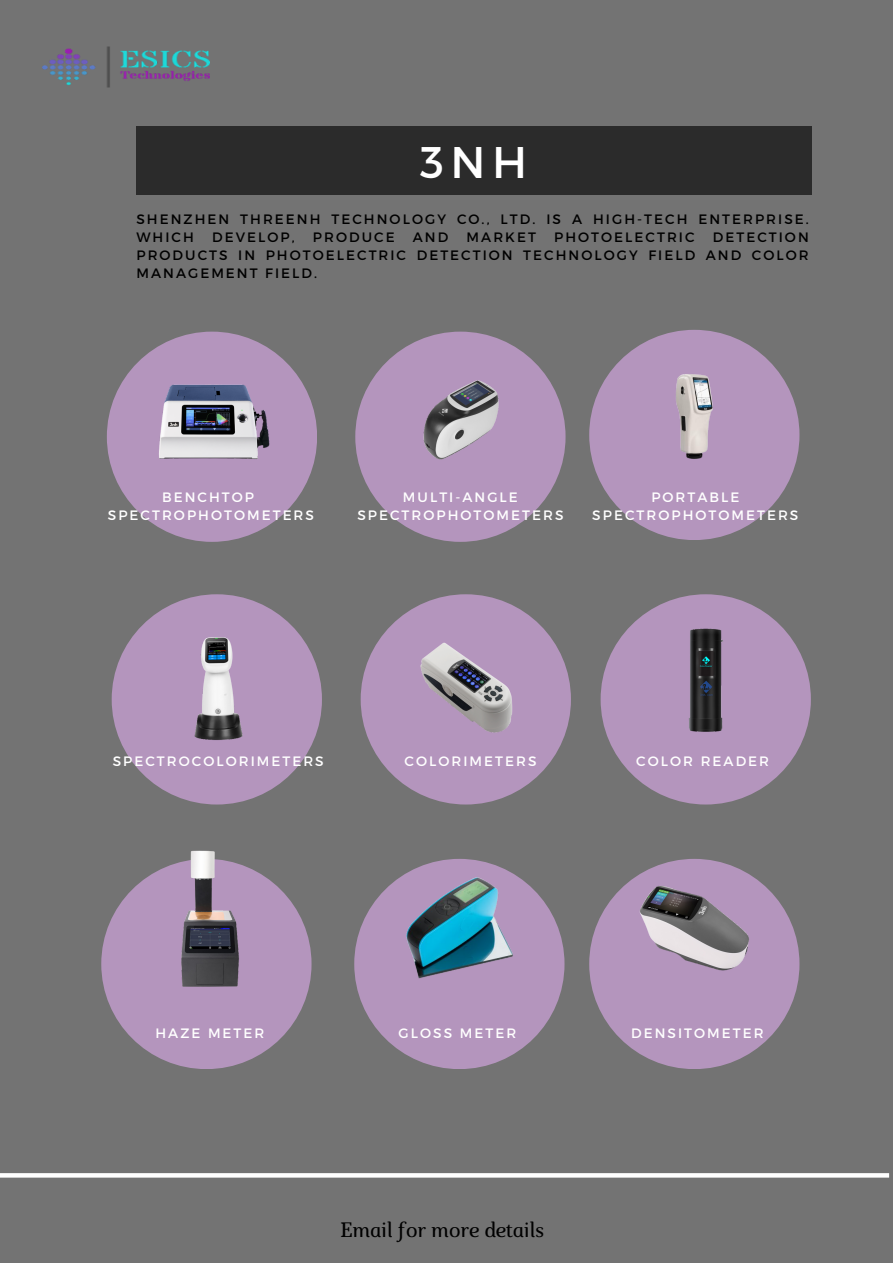
<style>
.page{position:relative;width:893px;height:1264px;background:#fff}
.page>*{position:absolute;margin:0;border:0;box-sizing:border-box;transform-origin:0 0}
.t1{font:44.25px "Montserrat";color:#fff}
.t2{font:italic 20.85px "Marta";color:#000}
.t3{font:13.65px/18px "Montserrat";letter-spacing:.15em;color:#000}
.t4{font:13.65px "Montserrat";letter-spacing:.15em;color:#fff}
</style>
<div class="page">
<div style="left:0;top:0;width:892px;height:1262px;background:#737373"></div>
<div style="left:107px;top:331px;width:210px;height:211px;background:#b495bd;border-radius:50%"></div>
<img style="left:141px;top:350px;width:140px;height:109px">
<div style="left:355px;top:331px;width:210px;height:211px;background:#b495bd;border-radius:50%"></div>
<img style="left:423px;top:380px;width:76px;height:80px">
<div style="left:589px;top:330px;width:210px;height:210px;background:#b495bd;border-radius:50%"></div>
<img style="left:676px;top:374px;width:37px;height:85px">
<div style="left:112px;top:594px;width:210px;height:210px;background:#b495bd;border-radius:50%"></div>
<img style="left:194px;top:637px;width:49px;height:103px">
<div style="left:360px;top:594px;width:211px;height:210px;background:#b495bd;border-radius:50%"></div>
<img style="left:420px;top:642px;width:93px;height:91px">
<div style="left:600px;top:594px;width:210px;height:210px;background:#b495bd;border-radius:50%"></div>
<img style="left:689px;top:628px;width:34px;height:104px">
<div style="left:101px;top:858px;width:210px;height:211px;background:#b495bd;border-radius:50%"></div>
<img style="left:131px;top:850px;width:158px;height:137px">
<div style="left:354px;top:858px;width:210px;height:211px;background:#b495bd;border-radius:50%"></div>
<img style="left:389px;top:861px;width:137px;height:118px">
<div style="left:589px;top:858px;width:210px;height:211px;background:#b495bd;border-radius:50%"></div>
<img style="left:626px;top:861px;width:136px;height:110px">
<svg style="left:0;top:1173px;width:889px;height:4px;background:#fafafa"></svg>
<img style="left:43px;top:46px;width:166px;height:42px">
<p class="t1" style="left:420px;top:133px;width:109px">3NH</p>
<p class="t3" style="left:136px;top:210px;width:673px">SHENZHEN THREENH TECHNOLOGY CO., LTD. IS A HIGH-TECH ENTERPRISE.<br>WHICH</p>
<p class="t3" style="left:136px;top:228px;width:673px;text-align:justify;text-indent:576px">DETECTION PRODUCTS IN PHOTOELECTRIC DETECTION TECHNOLOGY FIELD AND COLOR MANAGEMENT FIELD.</p>
<p class="t3" style="left:212px;top:228px;width:84px">DEVELOP,</p>
<p class="t3" style="left:313px;top:228px;width:83px">PRODUCE</p>
<p class="t3" style="left:413px;top:228px;width:37px">AND</p>
<p class="t3" style="left:466px;top:228px;width:71px">MARKET</p>
<p class="t3" style="left:554px;top:228px;width:142px">PHOTOELECTRIC</p>
<p class="t4" style="left:162px;top:488px;width:93px">BENCHTOP</p>
<p class="t4" style="left:108px;top:506px;width:208px">SPECTROPHOTOMETERS</p>
<p class="t4" style="left:403px;top:488px;width:116px">MULTI-ANGLE</p>
<p class="t4" style="left:357px;top:506px;width:208px">SPECTROPHOTOMETERS</p>
<p class="t4" style="left:651px;top:488px;width:90px">PORTABLE</p>
<p class="t4" style="left:592px;top:506px;width:208px">SPECTROPHOTOMETERS</p>
<p class="t4" style="left:113px;top:752px;width:212px">SPECTROCOLORIMETERS</p>
<p class="t4" style="left:404px;top:752px;width:133px">COLORIMETERS</p>
<p class="t4" style="left:636px;top:752px;width:134px">COLOR READER</p>
<p class="t4" style="left:155px;top:1024px;width:110px">HAZE METER</p>
<p class="t4" style="left:398px;top:1024px;width:119px">GLOSS METER</p>
<p class="t4" style="left:631px;top:1024px;width:134px">DENSITOMETER</p>
<p class="t2" style="left:340px;top:1221px;width:205px">Email for more details</p>
</div>
